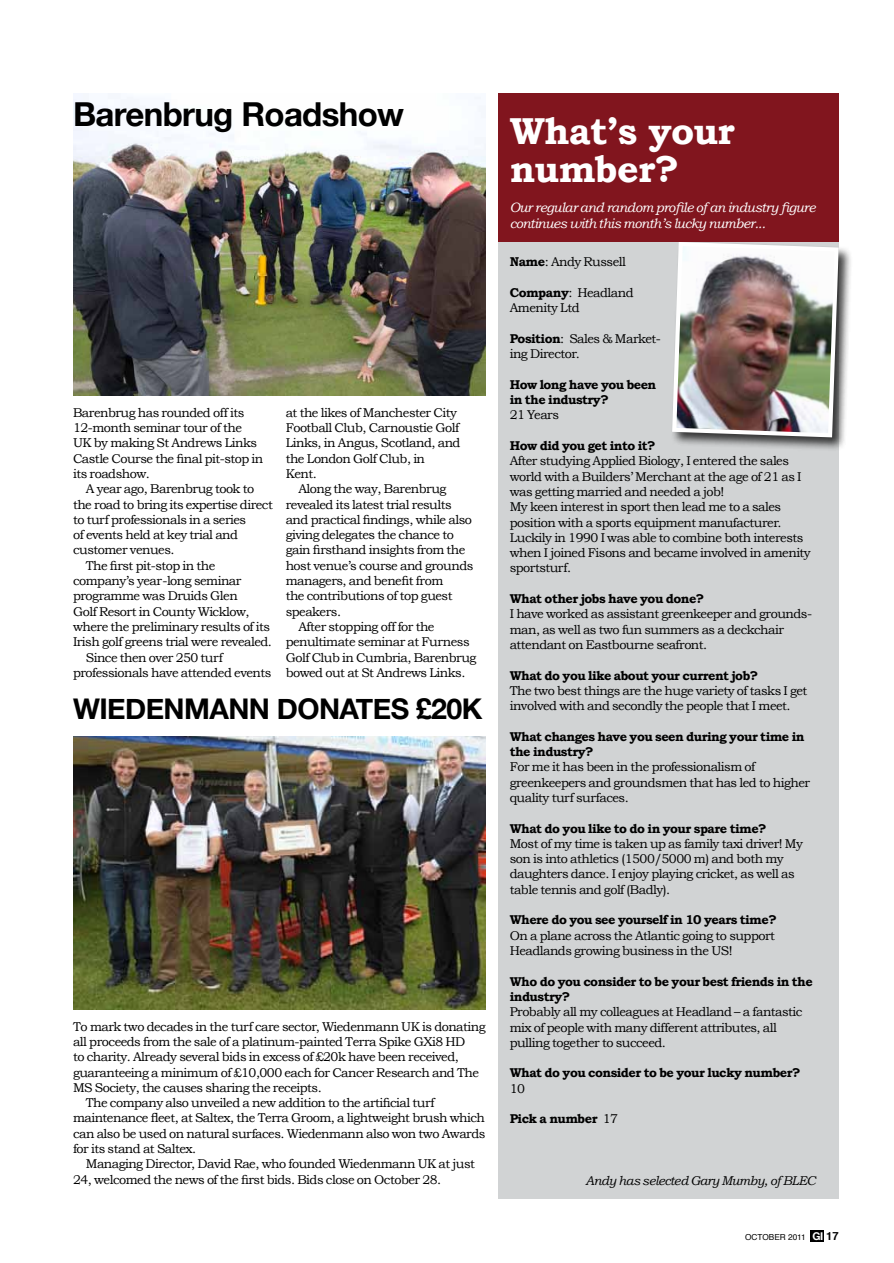
<style>
.page{position:relative;width:894px;height:1263px;background:#fff}
.page>*{position:absolute;margin:0;border:0;box-sizing:border-box;transform-origin:0 0}
.t1{font:700 37.5px/37.8px "Bookman Old Style";letter-spacing:-.02em;color:#fff}
.t2{font:700 33px "Helvetica Neue";letter-spacing:-.02em;color:#000}
.t3{font:700 28.5px "Helvetica Neue";letter-spacing:-.02em;color:#000}
.t4{font:italic 13.5px/15.3px "Bookman Old Style";letter-spacing:-.04em;color:#fff}
.t5{font:12.75px/15.3px "Bookman Old Style";letter-spacing:-.04em;color:#000}
.t6{font:700 12.75px/15.3px "Bookman Old Style";letter-spacing:-.04em;color:#000}
.t7{font:italic 12.75px "Bookman Old Style";letter-spacing:-.04em;color:#000}
.t8{font:8.25px "Helvetica";color:#000}
.s1{font-weight:700}
.s2{font-weight:400}
.s3{font-family:"Helvetica Neue";font-weight:700;font-size:10.8px;color:#fff}
.s4{font-weight:700;font-size:11.25px}
</style>
<div class="page">
<div style="left:810px;top:1230px;width:14px;height:11px;background:#000"></div>
<div style="left:498px;top:94px;width:340px;height:1105px;background:#d1d3d4"></div>
<div style="left:498px;top:94px;width:340px;height:148px;background:#81151e"></div>
<div style="left:670px;top:240px;width:182px;height:211px;background:#000;opacity:.75"></div>
<img style="left:670px;top:240px;width:170px;height:199px">
<img style="left:73px;top:94px;width:412px;height:301px">
<img style="left:73px;top:737px;width:412px;height:272px">
<p class="t2" style="left:73px;top:94px;width:333px">Barenbrug Roadshow</p>
<p class="t5" style="left:73px;top:405px;width:173px">Barenbrug has rounded off its</p>
<p class="t5" style="left:73px;top:420px;width:170px">12-month seminar tour of the</p>
<p class="t5" style="left:73px;top:435px;width:185px">UK by making St Andrews Links</p>
<p class="t5" style="left:73px;top:451px;width:192px">Castle Course the final pit-stop in</p>
<p class="t5" style="left:73px;top:466px;width:78px">its roadshow.</p>
<p class="t5" style="left:86px;top:481px;width:170px">A year ago, Barenbrug took to</p>
<p class="t5" style="left:73px;top:496px;width:201px">the road to bring its expertise direct</p>
<p class="t5" style="left:73px;top:512px;width:175px">to turf professionals in a series</p>
<p class="t5" style="left:73px;top:527px;width:166px">of events held at key trial and</p>
<p class="t5" style="left:73px;top:542px;width:103px">customer venues.</p>
<p class="t5" style="left:86px;top:558px;width:131px">The first pit-stop in the</p>
<p class="t5" style="left:73px;top:573px;width:170px">company’s year-long seminar</p>
<p class="t5" style="left:73px;top:588px;width:166px">programme was Druids Glen</p>
<p class="t5" style="left:73px;top:604px;width:178px">Golf Resort in County Wicklow,</p>
<p class="t5" style="left:73px;top:619px;width:199px">where the preliminary results of its</p>
<p class="t5" style="left:73px;top:634px;width:200px">Irish golf greens trial were revealed.</p>
<p class="t5" style="left:86px;top:649px;width:138px">Since then over 250 turf</p>
<p class="t5" style="left:73px;top:665px;width:200px">professionals have attended events</p>
<p class="t5" style="left:286px;top:405px;width:173px">at the likes of Manchester City</p>
<p class="t5" style="left:286px;top:420px;width:175px">Football Club, Carnoustie Golf</p>
<p class="t5" style="left:286px;top:435px;width:176px">Links, in Angus, Scotland, and</p>
<p class="t5" style="left:286px;top:451px;width:141px">the London Golf Club, in</p>
<p class="t5" style="left:286px;top:466px;width:33px">Kent.</p>
<p class="t5" style="left:298px;top:481px;width:149px">Along the way, Barenbrug</p>
<p class="t5" style="left:286px;top:496px;width:167px">revealed its latest trial results</p>
<p class="t5" style="left:286px;top:512px;width:188px">and practical findings, while also</p>
<p class="t5" style="left:286px;top:527px;width:170px">giving delegates the chance to</p>
<p class="t5" style="left:286px;top:542px;width:181px">gain firsthand insights from the</p>
<p class="t5" style="left:286px;top:558px;width:189px">host venue’s course and grounds</p>
<p class="t5" style="left:286px;top:573px;width:159px">managers, and benefit from</p>
<p class="t5" style="left:286px;top:588px;width:168px">the contributions of top guest</p>
<p class="t5" style="left:286px;top:604px;width:57px">speakers.</p>
<p class="t5" style="left:298px;top:619px;width:138px">After stopping off for the</p>
<p class="t5" style="left:286px;top:634px;width:185px">penultimate seminar at Furness</p>
<p class="t5" style="left:286px;top:649px;width:192px">Golf Club in Cumbria, Barenbrug</p>
<p class="t5" style="left:286px;top:665px;width:181px">bowed out at St Andrews Links.</p>
<p class="t3" style="left:73px;top:692px;width:411px">Wiedenmann donateS £20k</p>
<p class="t5" style="left:73px;top:1019px;width:414px">To mark two decades in the turf care sector, Wiedenmann UK is donating</p>
<p class="t5" style="left:73px;top:1034px;width:394px">all proceeds from the sale of a platinum-painted Terra Spike GXi8 HD</p>
<p class="t5" style="left:73px;top:1049px;width:387px">to charity. Already several bids in excess of £20k have been received,</p>
<p class="t5" style="left:73px;top:1064px;width:407px">guaranteeing a minimum of £10,000 each for Cancer Research and The</p>
<p class="t5" style="left:73px;top:1080px;width:250px">MS Society, the causes sharing the receipts.</p>
<p class="t5" style="left:86px;top:1095px;width:350px">The company also unveiled a new addition to the artificial turf</p>
<p class="t5" style="left:73px;top:1110px;width:413px">maintenance fleet, at Saltex, the Terra Groom, a lightweight brush which</p>
<p class="t5" style="left:73px;top:1126px;width:414px">can also be used on natural surfaces. Wiedenmann also won two Awards</p>
<p class="t5" style="left:73px;top:1141px;width:125px">for its stand at Saltex.</p>
<p class="t5" style="left:86px;top:1156px;width:391px">Managing Director, David Rae, who founded Wiedenmann UK at just</p>
<p class="t5" style="left:73px;top:1172px;width:370px">24, welcomed the news of the first bids. Bids close on October 28.</p>
<p class="t1" style="left:510px;top:112px;width:227px">What’s your number?</p>
<p class="t4" style="left:510px;top:200px;width:307px">Our regular and random profile of an industry figure continues with this month’s lucky number...</p>
<p class="t5" style="left:510px;top:254px;width:118px"><span class="s1">Name</span>: Andy Russell</p>
<p class="t5" style="left:510px;top:285px;width:125px"><span class="s1">Company</span>: Headland<br>Amenity Ltd</p>
<p class="t5" style="left:510px;top:331px;width:153px"><span class="s1">Position</span>: Sales &amp; Market&shy;ing Director.</p>
<p class="t6" style="left:510px;top:377px;width:148px">How long have you been in the industry?<br><span class="s2">21 Years</span></p>
<p class="t5" style="left:510px;top:438px;width:303px"><span class="s1">How did you get into it?<br></span>After studying Applied Biology, I entered the sales world with a Builders’ Merchant at the age of 21 as I was getting married and needed a job!<br>My keen interest in sport then lead me to a sales position with a sports equipment manufacturer.<br>Luckily in 1990 I was able to combine both interests when I joined Fisons and became involved in amenity sportsturf.</p>
<p class="t5" style="left:510px;top:591px;width:304px"><span class="s1">What other jobs have you done?<br></span>I have worked as assistant greenkeeper and grounds&shy;man, as well as two fun summers as a deckchair attendant on Eastbourne seafront.</p>
<p class="t5" style="left:510px;top:667px;width:299px"><span class="s1">What do you like about your current job?<br></span>The two best things are the huge variety of tasks I get involved with and secondly the people that I meet.</p>
<p class="t5" style="left:510px;top:729px;width:302px"><span class="s1">What changes have you seen during your time in the industry?<br></span>For me it has been in the professionalism of greenkeepers and groundsmen that has led to higher quality turf surfaces.</p>
<p class="t5" style="left:510px;top:820px;width:295px"><span class="s1">What do you like to do in your spare time?<br></span>Most of my time is taken up as family taxi driver! My son is into athletics (1500/5000 m) and both my daughters dance. I enjoy playing cricket, as well as table tennis and golf (Badly).</p>
<p class="t5" style="left:510px;top:912px;width:268px"><span class="s1">Where do you see yourself in 10 years time?<br></span>On a plane across the Atlantic going to support<br>Headlands growing business in the US!</p>
<p class="t5" style="left:510px;top:973px;width:304px"><span class="s1">Who do you consider to be your best friends in the industry?<br></span>Probably all my colleagues at Headland – a fantastic mix of people with many different attributes, all pulling together to succeed.</p>
<p class="t6" style="left:510px;top:1065px;width:292px">What do you consider to be your lucky number?<br><span class="s2">10</span></p>
<p class="t6" style="left:510px;top:1111px;width:110px">Pick a number <span class="s2">17</span></p>
<p class="t7" style="left:585px;top:1173px;width:232px">Andy has selected Gary Mumby, of BLEC</p>
<p class="t8" style="left:745px;top:1231px;width:95px">OCTOBER 2011 <span class="s3">GI</span> <span class="s4">17</span></p>
</div>
